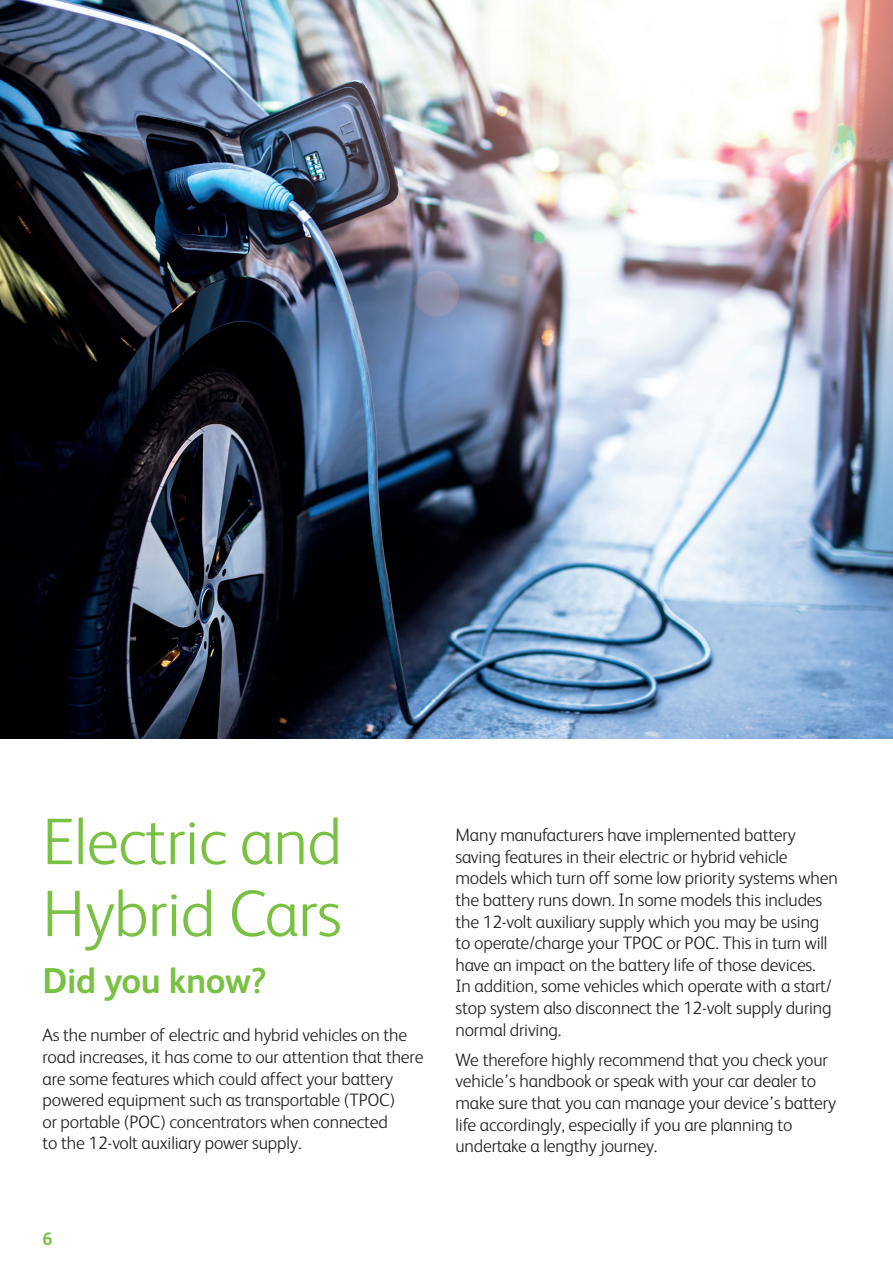
<style>
.page{position:relative;width:893px;height:1263px;background:#fff}
.page>*{position:absolute;margin:0;border:0;box-sizing:border-box;transform-origin:0 0}
.t1{font:300 66px/72px "FS Albert";letter-spacing:-.01em;color:#79c142}
.t2{font:700 36px "FS Albert";letter-spacing:-.01em;color:#79c142}
.t3{font:300 18px/21.6px "FS Albert";letter-spacing:-.01em;color:#231f20}
.t4{font:700 18px "FS Albert";color:#79c142}
</style>
<div class="page">
<img style="left:0;top:0;width:893px;height:738px">
<h1 class="t1" style="left:43px;top:802px;width:301px">Electric and<br>Hybrid Cars</h1>
<h2 class="t2" style="left:43px;top:956px;width:225px">Did you know?</h2>
<p class="t3" style="left:43px;top:1023px;width:382px">As the number of electric and hybrid vehicles on the road increases, it has come to our attention that there are some features which could affect your battery powered equipment such as transportable (TPOC)<br>or portable (POC) concentrators when connected<br>to the 12-volt auxiliary power supply.</p>
<p class="t4" style="left:43px;top:1226px;width:12px">6</p>
<p class="t3" style="left:455px;top:823px;width:384px">Many manufacturers have implemented battery saving features in their electric or hybrid vehicle models which turn off some low priority systems when the battery runs down. In some models this includes the 12-volt auxiliary supply which you may be using to operate/charge your TPOC or POC. This in turn will have an impact on the battery life of those devices.<br>In addition, some vehicles which operate with a start/ stop system also disconnect the 12-volt supply during normal driving.</p>
<p class="t3" style="left:455px;top:1048px;width:382px">We therefore highly recommend that you check your vehicle’s handbook or speak with your car dealer to make sure that you can manage your device’s battery life accordingly, especially if you are planning to undertake a lengthy journey.</p>
</div>
